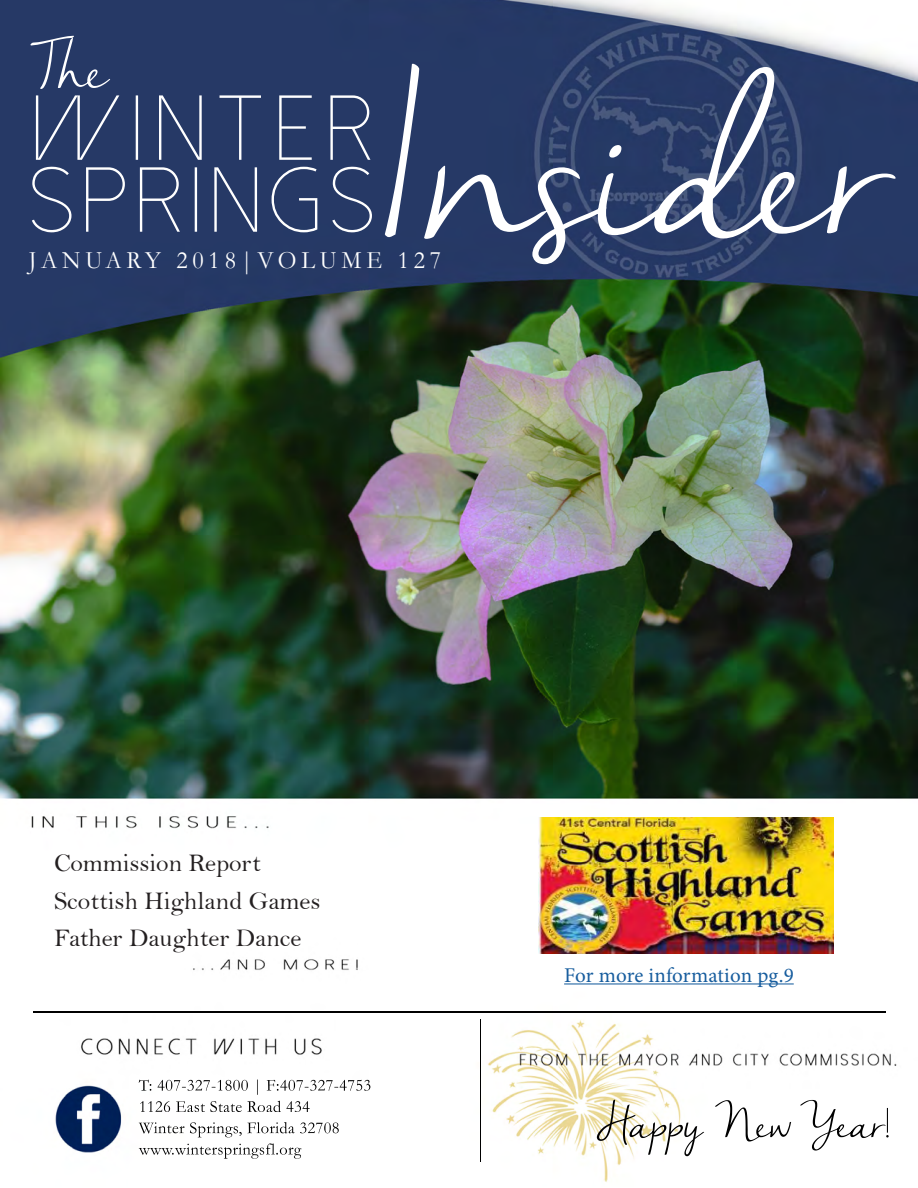
<style>
.page{position:relative;width:918px;height:1188px;background:#fff}
.page>*{position:absolute;margin:0;border:0;box-sizing:border-box;transform-origin:0 0}
.t1{font:25.5px "Bell";color:#231f20}
.t2{font:25.2px "Garamond";letter-spacing:.2em;color:#fff;scale:.95 1}
.t3{font:21px "Minion Pro";letter-spacing:.005em;color:#175d9e}
</style>
<div class="page">
<img style="left:0;top:0;width:918px;height:1182px">
<img style="left:33px;top:1012px;width:852px;height:1px">
<img style="left:481px;top:1019px;width:1px;height:142px">
<hr style="left:564px;top:983px;width:230px;height:1px;background:#175d9e">
<img style="left:539px;top:817px;width:294px;height:137px">
<p class="t2" style="left:29px;top:243px;width:435px">JANUARY 2018|VOLUME 127</p>
<p class="t1" style="left:54px;top:848px;width:208px">Commission Report</p>
<p class="t1" style="left:54px;top:886px;width:268px">Scottish Highland Games</p>
<p class="t1" style="left:54px;top:923px;width:249px">Father Daughter Dance</p>
<p class="t3" style="left:564px;top:961px;width:231px">For more information pg.9</p>
</div>
